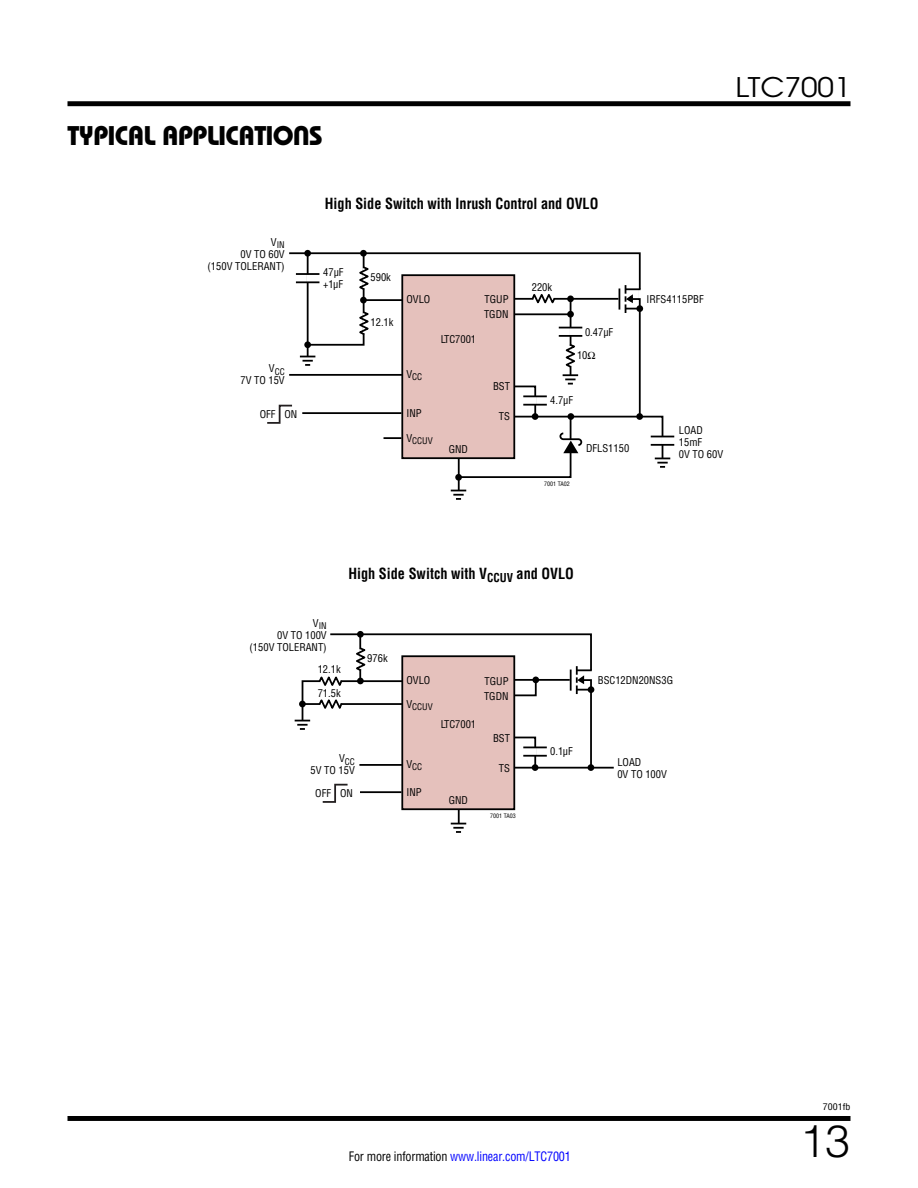
<style>
.page{position:relative;width:918px;height:1188px;background:#fff}
.page>*{position:absolute;margin:0;border:0;box-sizing:border-box;transform-origin:0 0}
.t1{font:300 45px "Helvetica";color:#000}
.t2{font:27px "Linear Bauhaus";letter-spacing:-.02em;color:#000}
.t3{font:27px "Avant Garde";color:#000;scale:1.1 1}
.t4{font:700 15px "Linear Helv Cond";color:#000;scale:.95 1}
.t5{font:12.75px "Linear Helv Cond";letter-spacing:-.015em;color:#00f;scale:.95 1}
.t6{font:10.5px/12px "Linear Helv Cond";color:#000}
.t7{font:10.5px "Linear Helv Cond";color:#010101}
.t8{font:9px "Linear Helv Cond";color:#000}
.t9{font:9px "Linear Helv Cond";color:#000;scale:1.1 1}
.t10{font:6px "Linear Helv Cond";color:#000}
.s1{color:#000}
</style>
<div class="page">
<div style="left:68px;top:1116px;width:782px;height:5px;background:#000"></div>
<div style="left:68px;top:101px;width:782px;height:5px;background:#000"></div>
<hr style="left:458px;top:458px;width:2px;height:32px;background:#000">
<svg style="left:384px;top:437px;width:17px;height:2px"></svg>
<svg style="left:289px;top:251px;width:352px;height:163px"></svg>
<hr style="left:570px;top:299px;width:1px;height:81px;background:#000">
<hr style="left:496px;top:298px;width:123px;height:2px;background:#000">
<hr style="left:514px;top:313px;width:56px;height:2px;background:#000">
<svg style="left:559px;top:327px;width:23px;height:8px"></svg>
<hr style="left:559px;top:335px;width:23px;height:2px;background:#000">
<hr style="left:296px;top:273px;width:23px;height:2px;background:#000">
<hr style="left:296px;top:281px;width:23px;height:2px;background:#000">
<svg style="left:300px;top:356px;width:15px;height:10px"></svg>
<svg style="left:451px;top:490px;width:15px;height:10px"></svg>
<div style="left:402px;top:275px;width:112px;height:183px;background:#e5c1bc"></div>
<div style="left:401px;top:274px;width:114px;height:185px;border:2px solid #000"></div>
<div style="left:360px;top:250px;width:7px;height:7px;background:#000;border-radius:50%"></div>
<div style="left:304px;top:250px;width:7px;height:7px;background:#000;border-radius:50%"></div>
<div style="left:567px;top:295px;width:7px;height:7px;background:#000;border-radius:50%"></div>
<div style="left:567px;top:311px;width:7px;height:7px;background:#000;border-radius:50%"></div>
<svg style="left:455px;top:474px;width:7px;height:7px"></svg>
<svg style="left:619px;top:285px;width:23px;height:28px"></svg>
<svg style="left:532px;top:294px;width:23px;height:9px"></svg>
<svg style="left:267px;top:404px;width:26px;height:20px"></svg>
<svg style="left:566px;top:344px;width:9px;height:24px"></svg>
<svg style="left:306px;top:252px;width:63px;height:95px"></svg>
<hr style="left:364px;top:299px;width:38px;height:2px;background:#000">
<svg style="left:457px;top:374px;width:217px;height:105px"></svg>
<hr style="left:515px;top:767px;width:99px;height:2px;background:#000">
<hr style="left:360px;top:791px;width:42px;height:2px;background:#000">
<svg style="left:451px;top:810px;width:15px;height:23px"></svg>
<div style="left:402px;top:656px;width:112px;height:153px;background:#e5c1bc"></div>
<div style="left:401px;top:655px;width:114px;height:155px;border:2px solid #000"></div>
<div style="left:588px;top:686px;width:6px;height:7px;background:#000;border-radius:50%"></div>
<svg style="left:322px;top:783px;width:26px;height:20px"></svg>
<svg style="left:295px;top:632px;width:298px;height:138px"></svg>
<h2 class="t2" style="left:68px;top:119px;width:257px">TYPICAL APPLICATIONS</h2>
<h2 class="t3" style="left:736px;top:70px;width:106px">LTC7001</h2>
<p class="t8" style="left:271px;top:239px;width:15px"><sup>V</sup>IN</p>
<p class="t6" style="left:207px;top:248px;width:79px;text-align:right">0V TO 60V<br>(150V TOLERANT)</p>
<p class="t8" style="left:269px;top:366px;width:17px"><sup>V</sup>CC</p>
<p class="t6" style="left:240px;top:374px;width:46px">7V TO 15V</p>
<p class="t6" style="left:260px;top:408px;width:39px">OFF ON</p>
<h3 class="t4" style="left:325px;top:194px;width:289px">High Side Switch with Inrush Control and OVLO</h3>
<p class="t6" style="left:323px;top:266px;width:22px">47µF +1µF</p>
<p class="t6" style="left:371px;top:271px;width:22px">590k</p>
<p class="t6" style="left:371px;top:316px;width:25px">12.1k</p>
<p class="t6" style="left:406px;top:293px;width:25px">OVLO</p>
<p class="t7" style="left:440px;top:332px;width:37px">LTC7001</p>
<p class="t6" style="left:484px;top:292px;width:26px;line-height:15px">TGUP<br>TGDN</p>
<p class="t8" style="left:406px;top:371px;width:17px"><sup>V</sup>CC</p>
<p class="t6" style="left:406px;top:407px;width:17px">INP</p>
<p class="t8" style="left:406px;top:435px;width:28px"><sup>V</sup>CCUV</p>
<p class="t6" style="left:449px;top:443px;width:21px">GND</p>
<p class="t6" style="left:493px;top:381px;width:18px">BST</p>
<p class="t6" style="left:499px;top:411px;width:13px">TS</p>
<p class="t6" style="left:532px;top:281px;width:22px">220k</p>
<p class="t6" style="left:585px;top:326px;width:30px">0.47µF</p>
<p class="t6" style="left:577px;top:349px;width:20px">10Ω</p>
<p class="t6" style="left:550px;top:394px;width:25px">4.7µF</p>
<p class="t10" style="left:544px;top:480px;width:27px">7001 TA02</p>
<p class="t6" style="left:586px;top:442px;width:45px">DFLS1150</p>
<p class="t6" style="left:647px;top:293px;width:59px">IRFS4115PBF</p>
<p class="t6" style="left:679px;top:424px;width:46px">LOAD<br>15mF<br>0V TO 60V</p>
<h3 class="t4" style="left:348px;top:564px;width:239px">High Side Switch with V<sub>CCUV</sub> and OVLO</h3>
<p class="t8" style="left:313px;top:620px;width:15px"><sup>V</sup>IN</p>
<p class="t6" style="left:249px;top:629px;width:79px;text-align:right">0V TO 100V (150V TOLERANT)</p>
<p class="t6" style="left:318px;top:663px;width:25px">12.1k</p>
<p class="t6" style="left:367px;top:652px;width:22px">976k</p>
<p class="t6" style="left:318px;top:688px;width:25px">71.5k</p>
<p class="t8" style="left:339px;top:756px;width:17px"><sup>V</sup>CC</p>
<p class="t6" style="left:311px;top:759px;width:46px;line-height:22.4px;text-align:center">5V TO 15V<br>OFF ON</p>
<p class="t6" style="left:406px;top:674px;width:25px">OVLO</p>
<p class="t8" style="left:406px;top:701px;width:28px"><sup>V</sup>CCUV</p>
<p class="t7" style="left:440px;top:718px;width:37px">LTC7001</p>
<p class="t8" style="left:406px;top:761px;width:17px"><sup>V</sup>CC</p>
<p class="t6" style="left:406px;top:786px;width:17px">INP</p>
<p class="t6" style="left:449px;top:794px;width:21px">GND</p>
<p class="t6" style="left:484px;top:673px;width:26px;line-height:15px">TGUP<br>TGDN</p>
<p class="t6" style="left:493px;top:732px;width:18px">BST</p>
<p class="t6" style="left:499px;top:762px;width:13px">TS</p>
<p class="t10" style="left:490px;top:812px;width:27px">7001 TA03</p>
<p class="t6" style="left:550px;top:745px;width:24px">0.1µF</p>
<p class="t6" style="left:598px;top:674px;width:77px">BSC12DN20NS3G</p>
<p class="t6" style="left:617px;top:756px;width:51px">LOAD<br>0V TO 100V</p>
<p class="t5" style="left:349px;top:1148px;width:235px"><span class="s1">For more information</span> www.linear.com/LTC7001</p>
<p class="t9" style="left:823px;top:1102px;width:27px">7001fb</p>
<h1 class="t1" style="left:800px;top:1113px;width:52px">13</h1>
</div>
